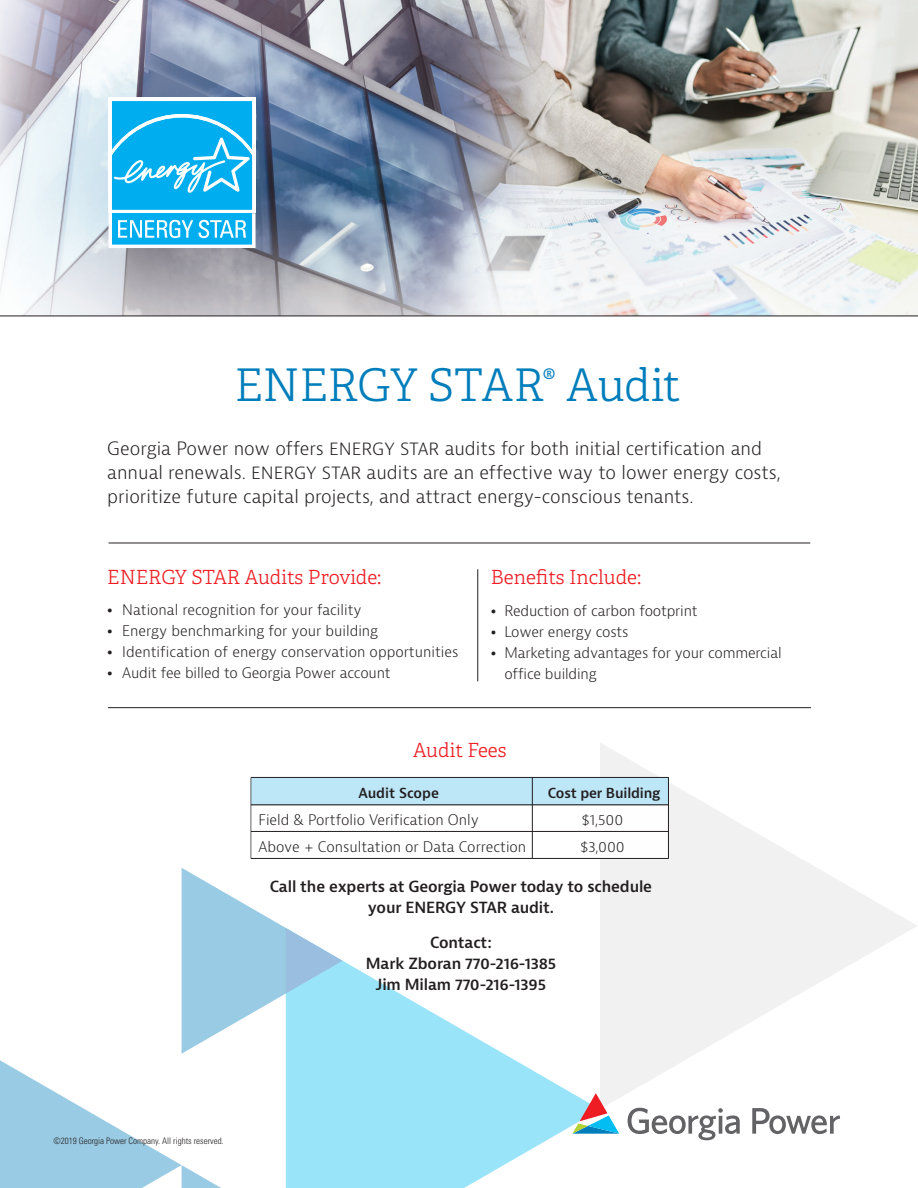
<style>
.page{position:relative;width:918px;height:1188px;background:#fff}
.page>*{position:absolute;margin:0;border:0;box-sizing:border-box;transform-origin:0 0}
.t1{font:300 45px "Adelle";letter-spacing:-.01em;color:#007dbb}
.t2{font:300 19.5px "Adelle";color:#ee1d23}
.t3{font:300 18px/24px "Bernina Sans";color:#231f20}
.t4{font:600 15px/21px "Bernina Sans";letter-spacing:-.01em;color:#231f20;text-align:center}
.t5{font:300 14.25px/21px "Bernina Sans";letter-spacing:-.01em;color:#231f20}
.t6{font:600 13.5px "Bernina Sans";letter-spacing:-.01em;color:#231f20}
.t7{font:300 condensed 9px "Univers";color:#231f20}
.s1{font-weight:800}
</style>
<div class="page">
<svg style="left:600px;top:743px;width:317px;height:398px"></svg>
<img style="left:0;top:0;width:918px;height:316px">
<svg style="left:343px;top:961px;width:229px;height:227px;fill:#9ae4f9"></svg>
<svg style="left:0;top:868px;width:343px;height:320px"></svg>
<hr style="left:109px;top:543px;width:701px;height:1px;background:#231f20">
<hr style="left:108px;top:707px;width:703px;height:1px;background:#231f20">
<hr style="left:478px;top:569px;width:1px;height:112px;background:#231f20">
<svg style="left:572px;top:1093px;width:47px;height:41px"></svg>
<svg style="left:628px;top:1108px;width:212px;height:32px"></svg>
<div style="left:533px;top:777px;width:135px;height:82px;background:#fff"></div>
<div style="left:251px;top:777px;width:417px;height:28px;background:#bde6f7"></div>
<hr style="left:251px;top:777px;width:418px;height:1px;background:#231f20">
<hr style="left:251px;top:804px;width:418px;height:1px;background:#231f20">
<hr style="left:251px;top:831px;width:418px;height:1px;background:#231f20">
<hr style="left:251px;top:858px;width:418px;height:1px;background:#231f20">
<hr style="left:532px;top:777px;width:1px;height:82px;background:#231f20">
<hr style="left:251px;top:777px;width:1px;height:82px;background:#231f20">
<hr style="left:668px;top:777px;width:1px;height:82px;background:#231f20">
<hr style="left:0;top:316px;width:918px;height:1px;background:#231f20">
<div style="left:109px;top:98px;width:147px;height:115px;background:#fff"></div>
<svg style="left:109px;top:101px;width:147px;height:147px"></svg>
<h1 class="t1" style="left:234px;top:358px;width:448px">ENERGY STAR<sup>®</sup> Audit</h1>
<p class="t3" style="left:107px;top:436px;width:675px">Georgia Power now offers ENERGY STAR audits for both initial certification and annual renewals. ENERGY STAR audits are an effective way to lower energy costs, prioritize future capital projects, and attract energy-conscious tenants.</p>
<h2 class="t2" style="left:107px;top:565px;width:275px">ENERGY STAR Audits Provide:</h2>
<p class="t5" style="left:107px;top:600px;width:256px"><span class="s1">•</span> National recognition for your facility</p>
<p class="t5" style="left:107px;top:621px;width:272px"><span class="s1">•</span> Energy benchmarking for your building</p>
<p class="t5" style="left:107px;top:642px;width:353px"><span class="s1">•</span> Identification of energy conservation opportunities</p>
<p class="t5" style="left:107px;top:663px;width:285px"><span class="s1">•</span> Audit fee billed to Georgia Power account</p>
<h2 class="t2" style="left:491px;top:565px;width:152px">Benefits Include:</h2>
<p class="t5" style="left:491px;top:600px;width:208px"><span class="s1">•</span> Reduction of carbon footprint</p>
<p class="t5" style="left:491px;top:621px;width:139px"><span class="s1">•</span> Lower energy costs</p>
<p class="t5" style="left:504px;top:642px;width:279px;text-indent:-13px"><span class="s1">•</span> Marketing advantages for your commercial office building</p>
<h2 class="t2" style="left:413px;top:738px;width:95px">Audit Fees</h2>
<p class="t6" style="left:358px;top:784px;width:82px">Audit Scope</p>
<p class="t6" style="left:548px;top:784px;width:114px">Cost per Building</p>
<p class="t5" style="left:259px;top:809px;width:222px">Field &amp; Portfolio Verification Only</p>
<p class="t5" style="left:582px;top:809px;width:43px">$1,500</p>
<p class="t5" style="left:259px;top:836px;width:269px">Above + Consultation or Data Correction</p>
<p class="t5" style="left:581px;top:836px;width:46px">$3,000</p>
<p class="t4" style="left:270px;top:877px;width:384px">Call the experts at Georgia Power today to schedule your ENERGY STAR audit.</p>
<p class="t4" style="left:366px;top:932px;width:192px">Contact:<br>Mark Zboran 770-216-1385<br>Jim Milam 770-216-1395</p>
<p class="t7" style="left:54px;top:1135px;width:172px">©2019 Georgia Power Company. All rights reserved.</p>
</div>
